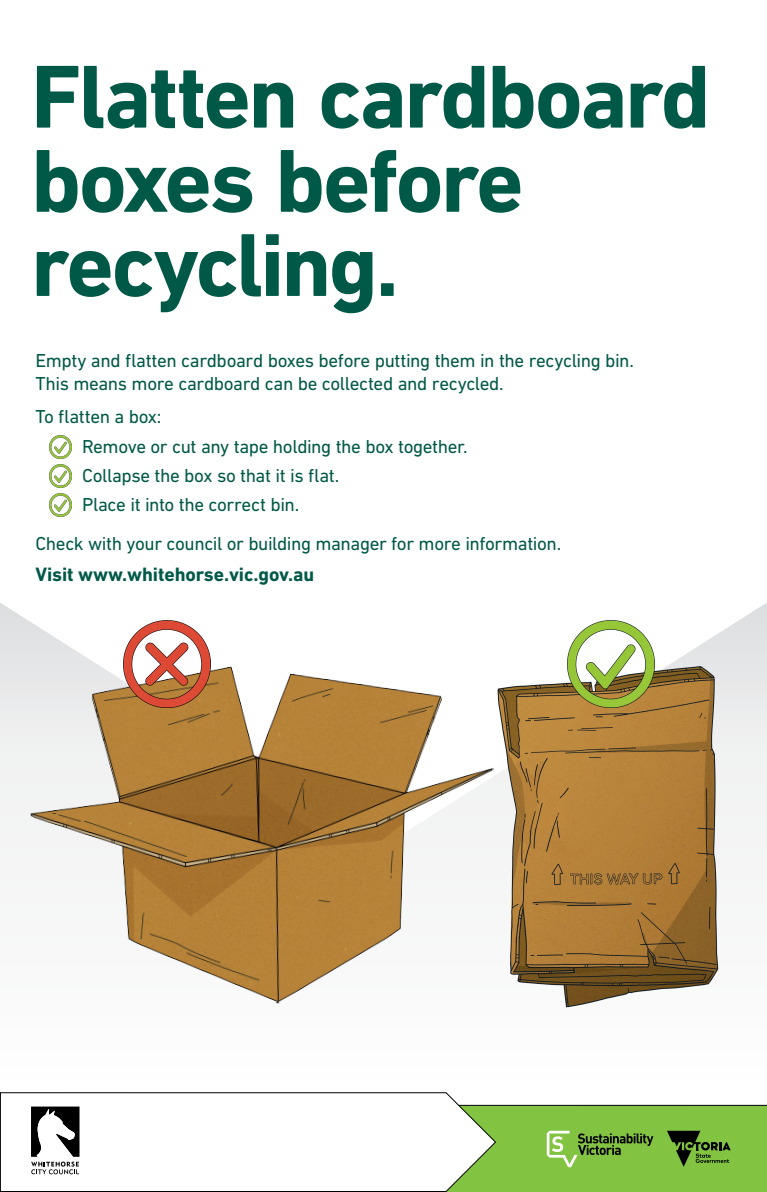
<style>
.page{position:relative;width:767px;height:1192px;background:#fff}
.page>*{position:absolute;margin:0;border:0;box-sizing:border-box;transform-origin:0 0}
.t1{font:700 90.8px/84.2px "DIN Next LT Pro";letter-spacing:-.035em;color:#005947}
.t2{font:700 19.7px "DIN Next LT Pro";letter-spacing:-.005em;color:#005947}
.t3{font:19.1px/29.6px "DIN Next LT Pro";letter-spacing:-.02em;color:#005947}
</style>
<div class="page">
<svg style="left:0;top:603px;width:767px;height:254px"></svg>
<img style="left:496px;top:664px;width:241px;height:344px">
<img style="left:568px;top:620px;width:87px;height:87px">
<img style="left:17px;top:653px;width:479px;height:351px">
<img style="left:124px;top:620px;width:87px;height:87px">
<div style="left:496px;top:1106px;width:271px;height:86px;background:#82c341"></div>
<svg style="left:547px;top:1131px;width:106px;height:36px;background:#79ac47"></svg>
<svg style="left:667px;top:1131px;width:63px;height:36px;background:#55802a"></svg>
<hr style="left:456px;top:1105px;width:311px;height:1px;background:#000">
<svg style="left:0;top:1092px;width:496px;height:100px"></svg>
<img style="left:49px;top:435px;width:23px;height:23px">
<img style="left:49px;top:465px;width:23px;height:22px">
<img style="left:49px;top:494px;width:23px;height:22px">
<svg style="left:31px;top:1107px;width:48px;height:67px"></svg>
<h1 class="t1" style="left:31px;top:54px;width:681px">Flatten cardboard boxes before recycling.</h1>
<p class="t3" style="left:36px;top:349px;width:600px;line-height:22.9px">Empty and flatten cardboard boxes before putting them in the recycling bin.<br>This means more cardboard can be collected and recycled.</p>
<p class="t3" style="left:82px;top:401px;width:387px;text-indent:-47px">To flatten a box:<br>Remove or cut any tape holding the box together.<br>Collapse the box so that it is flat.<br>Place it into the correct bin.</p>
<p class="t3" style="left:36px;top:528px;width:527px">Check with your council or building manager for more information.</p>
<p class="t2" style="left:36px;top:563px;width:280px">Visit www.whitehorse.vic.gov.au</p>
</div>
